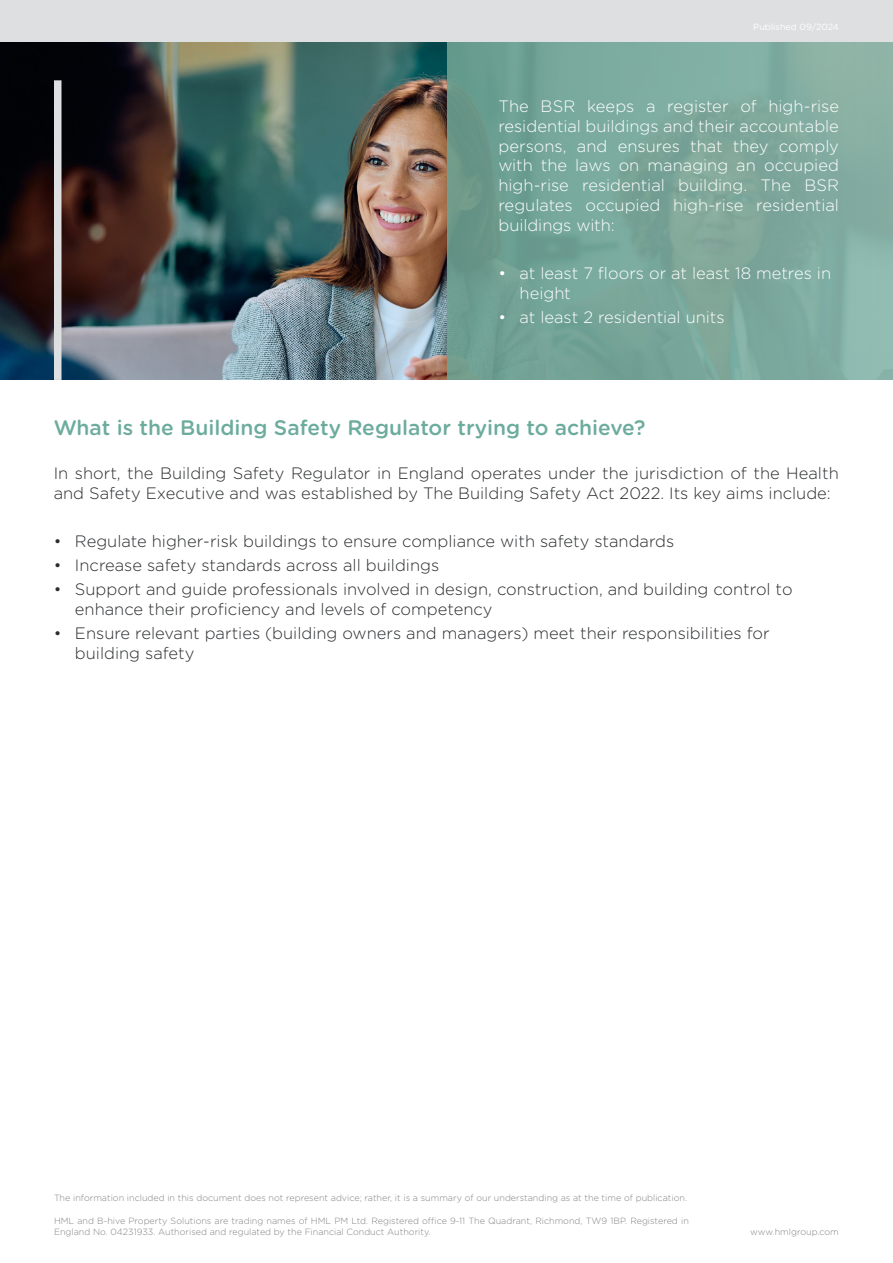
<style>
.page{position:relative;width:893px;height:1263px;background:#fff}
.page>*{position:absolute;margin:0;border:0;box-sizing:border-box;transform-origin:0 0}
.t1{font:500 21px "Gotham Rounded";color:#6cac9d}
.t2{font:300 16.5px/19.8px "Gotham Rounded";color:#2b2d30}
.t3{font:300 16.5px/19.8px "Gotham Rounded";letter-spacing:-.005em;color:#fff;text-align:justify}
.t4{font:300 9px/10.8px "Gotham Rounded";color:#828282}
.t5{font:9px "Gotham Rounded";color:#fff}
</style>
<div class="page">
<div style="left:0;top:0;width:893px;height:371px;background:#dddfe1"></div>
<img style="left:0;top:43px;width:447px;height:337px">
<div style="left:447px;top:43px;width:446px;height:337px;background:linear-gradient(to right,#6a9d8f,#8ab2a7)"></div>
<div style="left:54px;top:80px;width:8px;height:300px;background:#dddfe1"></div>
<p class="t5" style="left:753px;top:20px;width:87px">Published 09/2024</p>
<p class="t3" style="left:498px;top:96px;width:342px">The BSR keeps a register of high-rise residential buildings and their accountable persons, and ensures that they comply with the laws on managing an occupied high-rise residential building. The BSR regulates occupied high-rise residential buildings with:</p>
<p class="t3" style="left:520px;top:262px;width:313px;text-indent:-21px">• at least 7 floors or at least 18 metres in height</p>
<p class="t3" style="left:498px;top:306px;width:228px">• at least 2 residential units</p>
<p class="t1" style="left:54px;top:413px;width:593px">What is the Building Safety Regulator trying to achieve?</p>
<p class="t2" style="left:54px;top:462px;width:786px">In short, the Building Safety Regulator in England operates under the jurisdiction of the Health and Safety Executive and was established by The Building Safety Act 2022. Its key aims include:</p>
<p class="t2" style="left:54px;top:530px;width:622px">• Regulate higher-risk buildings to ensure compliance with safety standards</p>
<p class="t2" style="left:54px;top:554px;width:387px">• Increase safety standards across all buildings</p>
<p class="t2" style="left:75px;top:578px;width:719px;text-indent:-21px">• Support and guide professionals involved in design, construction, and building control to enhance their proficiency and levels of competency</p>
<p class="t2" style="left:75px;top:622px;width:696px;text-indent:-21px">• Ensure relevant parties (building owners and managers) meet their responsibilities for building safety</p>
<p class="t4" style="left:54px;top:1192px;width:635px">The information included in this document does not represent advice; rather, it is a summary of our understanding as at the time of publication.</p>
<p class="t4" style="left:54px;top:1215px;width:636px">HML and B-hive Property Solutions are trading names of HML PM Ltd. Registered office 9-11 The Quadrant, Richmond, TW9 1BP. Registered in<br>England No. 04231933. Authorised and regulated by the Financial Conduct Authority.</p>
<p class="t4" style="left:750px;top:1225px;width:90px">www.hmlgroup.com</p>
</div>
